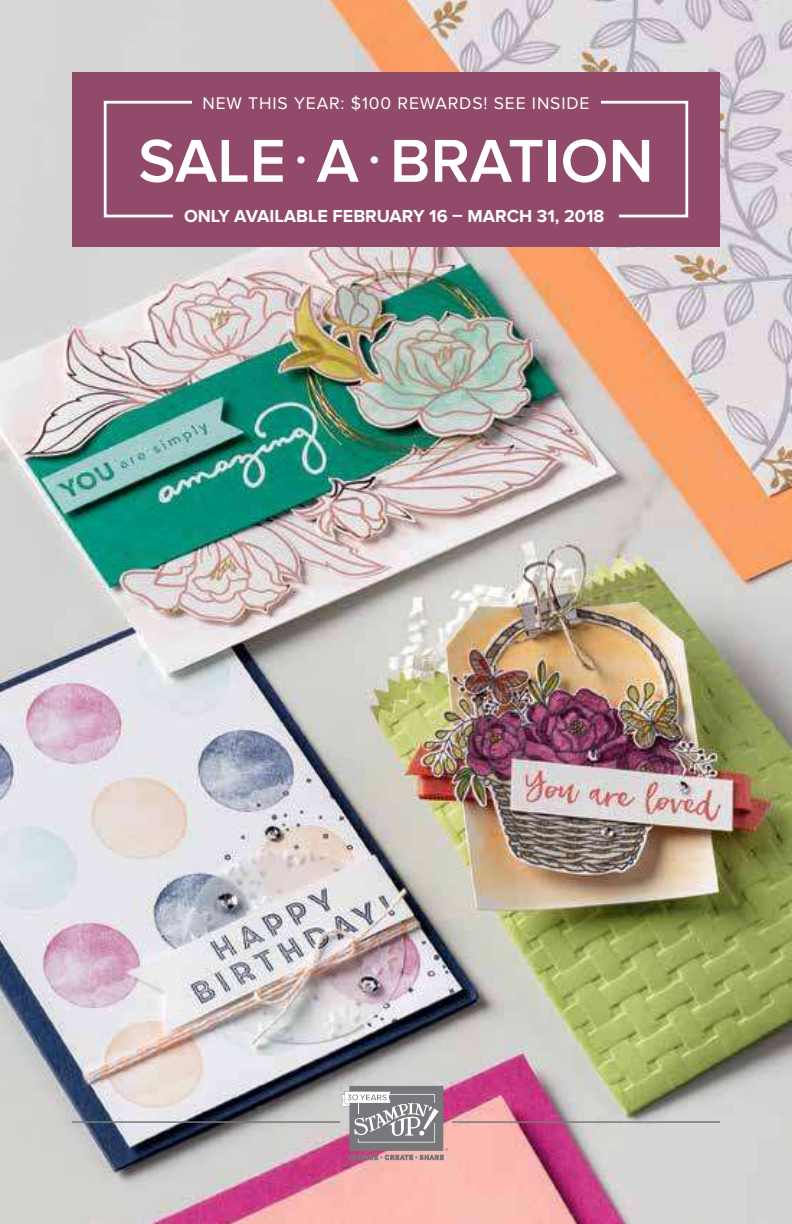
<style>
.page{position:relative;width:792px;height:1224px;background:#fff}
.page>*{position:absolute;margin:0;border:0;box-sizing:border-box;transform-origin:0 0}
.t1{font:600 62.8px "Proxima Nova";color:#fff}
.t2{font:700 18px "Proxima Nova";color:#fff}
.t3{font:17.6px "Proxima Nova";letter-spacing:.05em;color:#fff}
</style>
<div class="page">
<img style="left:0;top:0;width:792px;height:1224px">
<div style="left:72px;top:72px;width:648px;height:175px;background:#914a6a"></div>
<svg style="left:103px;top:100px;width:586px;height:118px"></svg>
<div style="left:173px;top:208px;width:446px;height:14px;background:#914a6a"></div>
<div style="left:192px;top:95px;width:408px;height:14px;background:#914a6a"></div>
<hr style="left:452px;top:1121px;width:268px;height:2px;background:#77787b">
<hr style="left:72px;top:1121px;width:268px;height:2px;background:#77787b">
<svg style="left:341px;top:1086px;width:107px;height:74px;background:#9f9298"></svg>
<p class="t3" style="left:202px;top:95px;width:389px">NEW THIS YEAR: $100 REWARDS! SEE INSIDE</p>
<h1 class="t1" style="left:138px;top:135px;width:517px">SALE <sup>•</sup> A <sup>•</sup> BRATION</h1>
<p class="t2" style="left:184px;top:207px;width:422px">ONLY AVAILABLE FEBRUARY 16 – MARCH 31, 2018</p>
</div>
